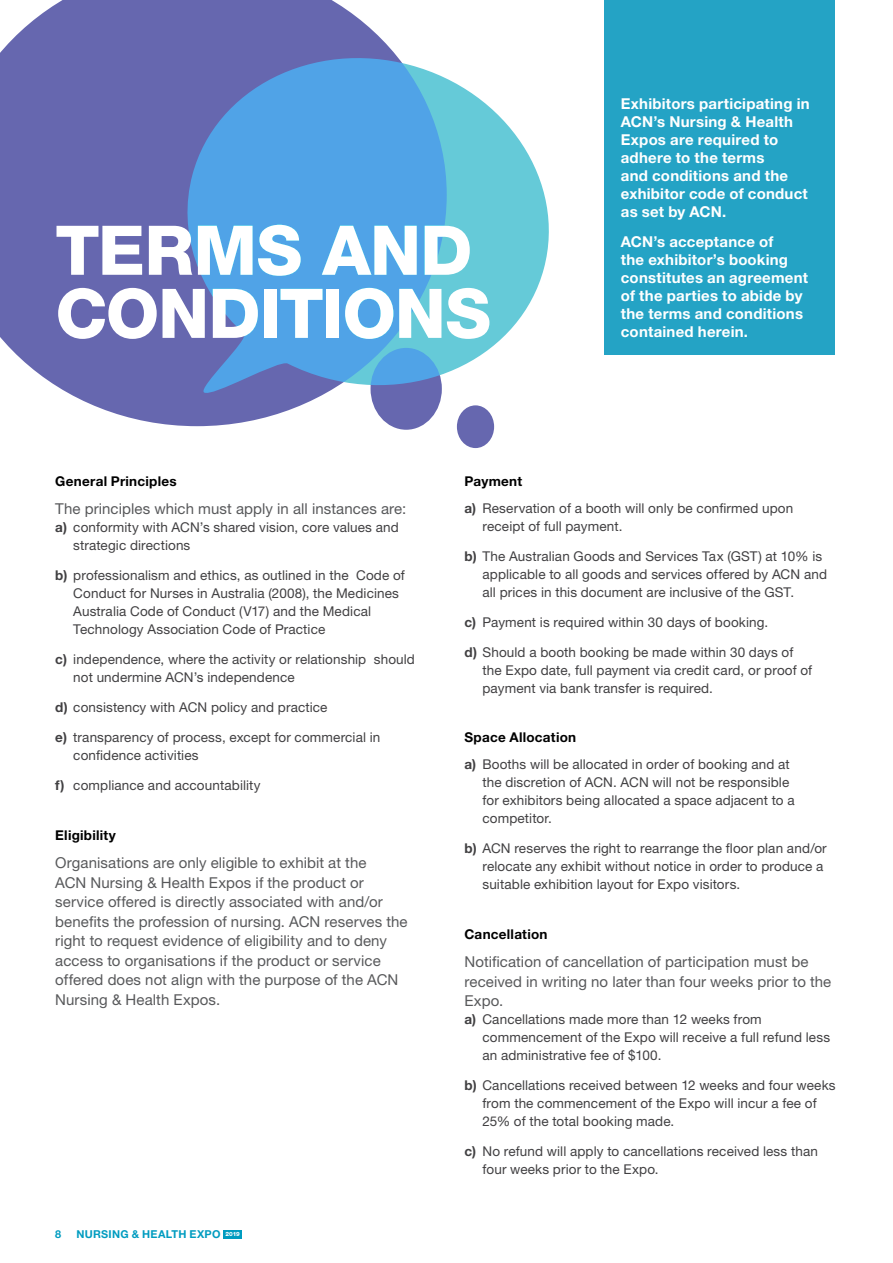
<style>
.page{position:relative;width:893px;height:1263px;background:#fff}
.page>*{position:absolute;margin:0;border:0;box-sizing:border-box;transform-origin:0 0}
.t1{font:800 68.55px/63.2px "Helvetica Neue LT Std";letter-spacing:-.015em;color:#fff}
.t2{font:15px/19.5px "Helvetica Neue LT Std";letter-spacing:.005em;color:#58595b}
.t3{font:700 15px/18px "Helvetica Neue LT Std";letter-spacing:.015em;color:#fff}
.t4{font:13.5px/18px "Helvetica Neue LT Std";letter-spacing:.01em;color:#414042}
.t5{font:700 13.5px "Helvetica Neue LT Std";letter-spacing:.02em;color:#000}
.t6{font:700 10.95px "Helvetica Neue LT Std";letter-spacing:.025em;color:#009cc0}
.s1{font-weight:700}
.s2{font-weight:700;color:#000}
</style>
<div class="page">
<div style="left:224px;top:1230px;width:18px;height:8px;background:#009cc0"></div>
<svg style="left:0;top:0;width:435px;height:426px;background:#7a7bb9"></svg>
<div style="left:371px;top:348px;width:71px;height:82px;background:#6667af;border-radius:50%"></div>
<div style="left:457px;top:405px;width:37px;height:43px;background:#6667af;border-radius:50%"></div>
<svg style="left:177px;top:39px;width:372px;height:365px;background:#6facdd"></svg>
<div style="left:604px;top:0;width:230px;height:354px;background:#24a3c5"></div>
<h1 class="t1" style="left:55px;top:219px;width:437px">TERMS AND<br>CONDITIONS</h1>
<p class="t3" style="left:621px;top:94px;width:190px">Exhibitors participating in<br>ACN’s Nursing &amp; Health<br>Expos are required to adhere to the terms<br>and conditions and the exhibitor code of conduct as set by ACN.</p>
<p class="t3" style="left:621px;top:232px;width:189px">ACN’s acceptance of<br>the exhibitor’s booking constitutes an agreement of the parties to abide by the terms and conditions contained herein.</p>
<p class="t5" style="left:55px;top:472px;width:123px">General Principles</p>
<p class="t2" style="left:55px;top:499px;width:352px">The principles which must apply in all instances are:</p>
<p class="t4" style="left:73px;top:518px;width:327px;text-indent:-18px"><span class="s1">a)</span> conformity with ACN’s shared vision, core values and strategic directions</p>
<p class="t4" style="left:73px;top:566px;width:333px;text-indent:-18px"><span class="s1">b)</span> professionalism and ethics, as outlined in the Code of Conduct for Nurses in Australia (2008), the Medicines Australia Code of Conduct (V17) and the Medical Technology Association Code of Practice</p>
<p class="t4" style="left:73px;top:650px;width:343px;text-indent:-18px"><span class="s1">c)</span> independence, where the activity or relationship should not undermine ACN’s independence</p>
<p class="t4" style="left:55px;top:698px;width:274px"><span class="s1">d)</span> consistency with ACN policy and practice</p>
<p class="t4" style="left:73px;top:728px;width:309px;text-indent:-18px"><span class="s1">e)</span> transparency of process, except for commercial in confidence activities</p>
<p class="t4" style="left:55px;top:776px;width:207px"><span class="s1">f)</span> compliance and accountability</p>
<p class="t5" style="left:55px;top:826px;width:62px">Eligibility</p>
<p class="t2" style="left:55px;top:853px;width:354px">Organisations are only eligible to exhibit at the<br>ACN Nursing &amp; Health Expos if the product or service offered is directly associated with and/or benefits the profession of nursing. ACN reserves the right to request evidence of eligibility and to deny access to organisations if the product or service offered does not align with the purpose of the ACN Nursing &amp; Health Expos.</p>
<p class="t6" style="left:55px;top:1227px;width:8px">8</p>
<p class="t6" style="left:76px;top:1227px;width:165px">NURSING &amp; HEALTH EXPO <sup>2019</sup></p>
<p class="t4" style="left:464px;top:467px;width:330px;line-height:27px"><span class="s2">Payment<br></span><span class="s1">a)</span> Reservation of a booth will only be confirmed upon</p>
<p class="t4" style="left:482px;top:517px;width:141px">receipt of full payment.</p>
<p class="t4" style="left:482px;top:547px;width:346px;text-indent:-18px"><span class="s1">b)</span> The Australian Goods and Services Tax (GST) at 10% is applicable to all goods and services offered by ACN and all prices in this document are inclusive of the GST.</p>
<p class="t4" style="left:464px;top:612px;width:305px"><span class="s1">c)</span> Payment is required within 30 days of booking.</p>
<p class="t4" style="left:482px;top:642px;width:331px;text-indent:-18px"><span class="s1">d)</span> Should a booth booking be made within 30 days of the Expo date, full payment via credit card, or proof of payment via bank transfer is required.</p>
<p class="t4" style="left:464px;top:723px;width:327px;line-height:27px"><span class="s2">Space Allocation<br></span><span class="s1">a)</span> Booths will be allocated in order of booking and at</p>
<p class="t4" style="left:482px;top:773px;width:314px">the discretion of ACN. ACN will not be responsible for exhibitors being allocated a space adjacent to a competitor.</p>
<p class="t4" style="left:482px;top:839px;width:346px;text-indent:-18px"><span class="s1">b)</span> ACN reserves the right to rearrange the floor plan and/or relocate any exhibit without notice in order to produce a suitable exhibition layout for Expo visitors.</p>
<p class="t5" style="left:464px;top:925px;width:85px">Cancellation</p>
<p class="t2" style="left:464px;top:952px;width:368px">Notification of cancellation of participation must be received in writing no later than four weeks prior to the<br>Expo.</p>
<p class="t4" style="left:482px;top:1010px;width:349px;text-indent:-18px"><span class="s1">a)</span> Cancellations made more than 12 weeks from commencement of the Expo will receive a full refund less an administrative fee of $100.</p>
<p class="t4" style="left:482px;top:1076px;width:354px;text-indent:-18px"><span class="s1">b)</span> Cancellations received between 12 weeks and four weeks from the commencement of the Expo will incur a fee of<br>25% of the total booking made.</p>
<p class="t4" style="left:482px;top:1142px;width:337px;text-indent:-18px"><span class="s1">c)</span> No refund will apply to cancellations received less than four weeks prior to the Expo.</p>
</div>
